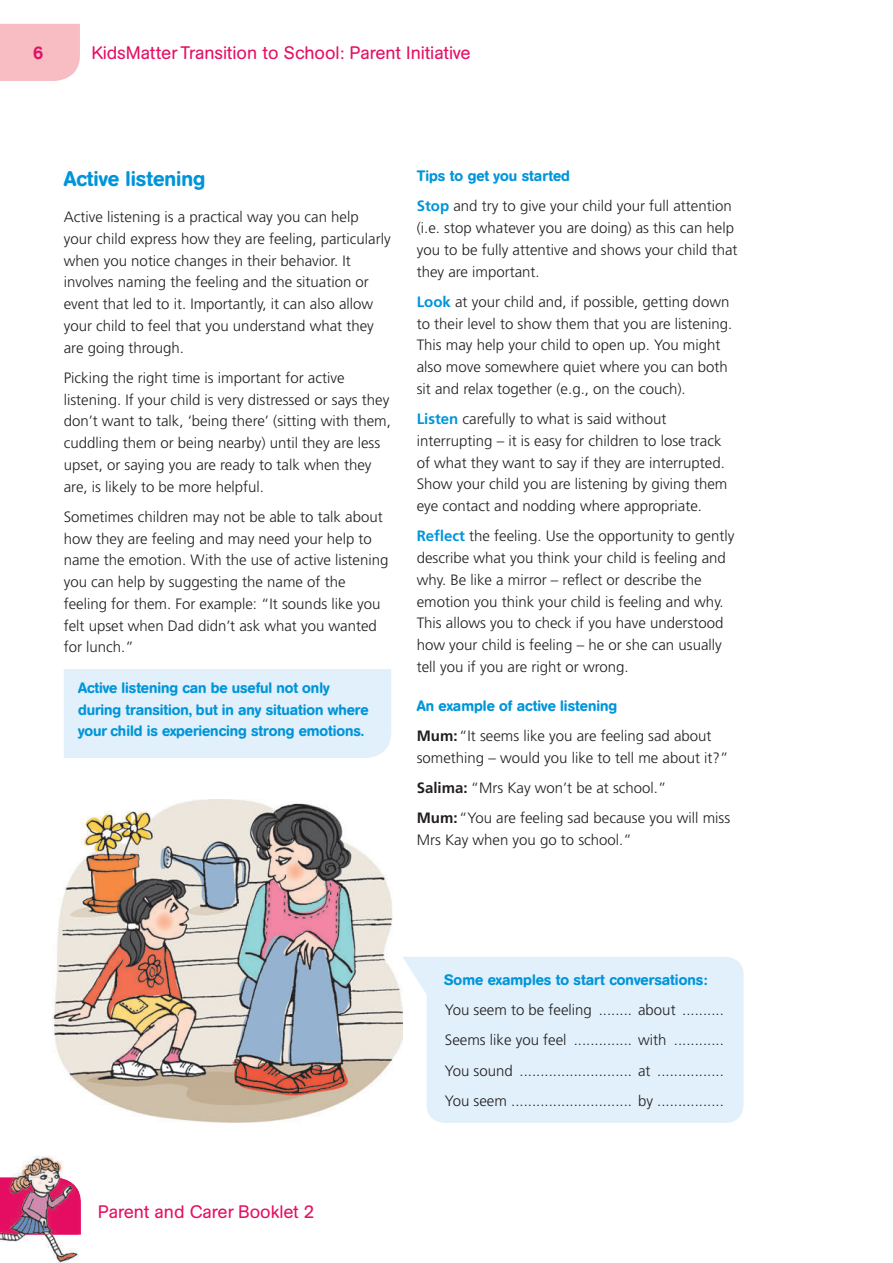
<style>
.page{position:relative;width:893px;height:1263px;background:#fff}
.page>*{position:absolute;margin:0;border:0;box-sizing:border-box;transform-origin:0 0}
.t1{font:500 21px "AG Book Rounded BQ";color:#0095d9}
.t2{font:18px "AG Book Rounded BQ";color:#e50f63}
.t3{font:500 18px "AG Book Rounded BQ";color:#e50f63}
.t4{font:300 15px/21.8px "Frutiger";color:#231f20}
.t5{font:500 15px/21.8px "AG Book Rounded BQ";letter-spacing:-.005em;color:#0095d9}
.s1{font-weight:700;color:#0095d9}
.s2{font-weight:700}
</style>
<div class="page">
<div style="left:0;top:24px;width:80px;height:57px;background:#f7bdc3"></div>
<svg style="left:79px;top:1192px;width:2px;height:42px"></svg>
<img style="left:53px;top:800px;width:349px;height:323px">
<div style="left:64px;top:669px;width:327px;height:89px;background:#e1f0fa"></div>
<div style="left:402px;top:957px;width:341px;height:166px;background:#e1f0fa"></div>
<img style="left:0;top:1156px;width:79px;height:107px">
<img style="left:0;top:1177px;width:79px;height:57px">
<p class="t3" style="left:33px;top:42px;width:12px">6</p>
<p class="t2" style="left:91px;top:43px;width:381px">KidsMatter Transition to School: Parent Initiative</p>
<h1 class="t1" style="left:64px;top:166px;width:143px">Active listening</h1>
<p class="t4" style="left:64px;top:206px;width:328px">Active listening is a practical way you can help your child express how they are feeling, particularly when you notice changes in their behavior. It involves naming the feeling and the situation or event that led to it. Importantly, it can also allow your child to feel that you understand what they are going through.</p>
<p class="t4" style="left:64px;top:367px;width:329px">Picking the right time is important for active listening. If your child is very distressed or says they don’t want to talk, ‘being there’ (sitting with them, cuddling them or being nearby) until they are less upset, or saying you are ready to talk when they are, is likely to be more helpful.</p>
<p class="t4" style="left:64px;top:506px;width:326px">Sometimes children may not be able to talk about how they are feeling and may need your help to name the emotion. With the use of active listening you can help by suggesting the name of the feeling for them. For example: “It sounds like you felt upset when Dad didn’t ask what you wanted for lunch.”</p>
<p class="t5" style="left:78px;top:677px;width:292px">Active listening can be useful not only during transition, but in any situation where your child is experiencing strong emotions.</p>
<p class="t5" style="left:417px;top:165px;width:155px">Tips to get you started</p>
<p class="t4" style="left:417px;top:195px;width:322px"><span class="s1">Stop</span> and try to give your child your full attention (i.e. stop whatever you are doing) as this can help you to be fully attentive and shows your child that they are important.</p>
<p class="t4" style="left:417px;top:291px;width:317px"><span class="s1">Look</span> at your child and, if possible, getting down to their level to show them that you are listening.<br>This may help your child to open up. You might also move somewhere quiet where you can both sit and relax together (e.g., on the couch).</p>
<p class="t4" style="left:417px;top:408px;width:312px"><span class="s1">Listen</span> carefully to what is said without interrupting – it is easy for children to lose track of what they want to say if they are interrupted.<br>Show your child you are listening by giving them eye contact and nodding where appropriate.</p>
<p class="t4" style="left:417px;top:525px;width:319px"><span class="s1">Reflect</span> the feeling. Use the opportunity to gently describe what you think your child is feeling and why. Be like a mirror – reflect or describe the emotion you think your child is feeling and why.<br>This allows you to check if you have understood how your child is feeling – he or she can usually tell you if you are right or wrong.</p>
<p class="t5" style="left:417px;top:695px;width:202px">An example of active listening</p>
<p class="t4" style="left:417px;top:725px;width:313px"><span class="s2">Mum:</span> “It seems like you are feeling sad about something – would you like to tell me about it?”</p>
<p class="t4" style="left:417px;top:773px;width:315px;line-height:30.3px"><span class="s2">Salima:</span> “Mrs Kay won’t be at school.”<br><span class="s2">Mum:</span> “You are feeling sad because you will miss</p>
<p class="t4" style="left:417px;top:829px;width:217px">Mrs Kay when you go to school.”</p>
<p class="t2" style="left:98px;top:1201px;width:218px">Parent and Carer Booklet 2</p>
<p class="t5" style="left:444px;top:969px;width:265px">Some examples to start conversations:</p>
<p class="t4" style="left:445px;top:995px;width:280px;line-height:30.3px;text-align:justify">You seem to be feeling ........ about ..........<br>Seems like you feel .............. with ............<br>You sound ........................... at ................<br>You seem ............................. by ................</p>
</div>
